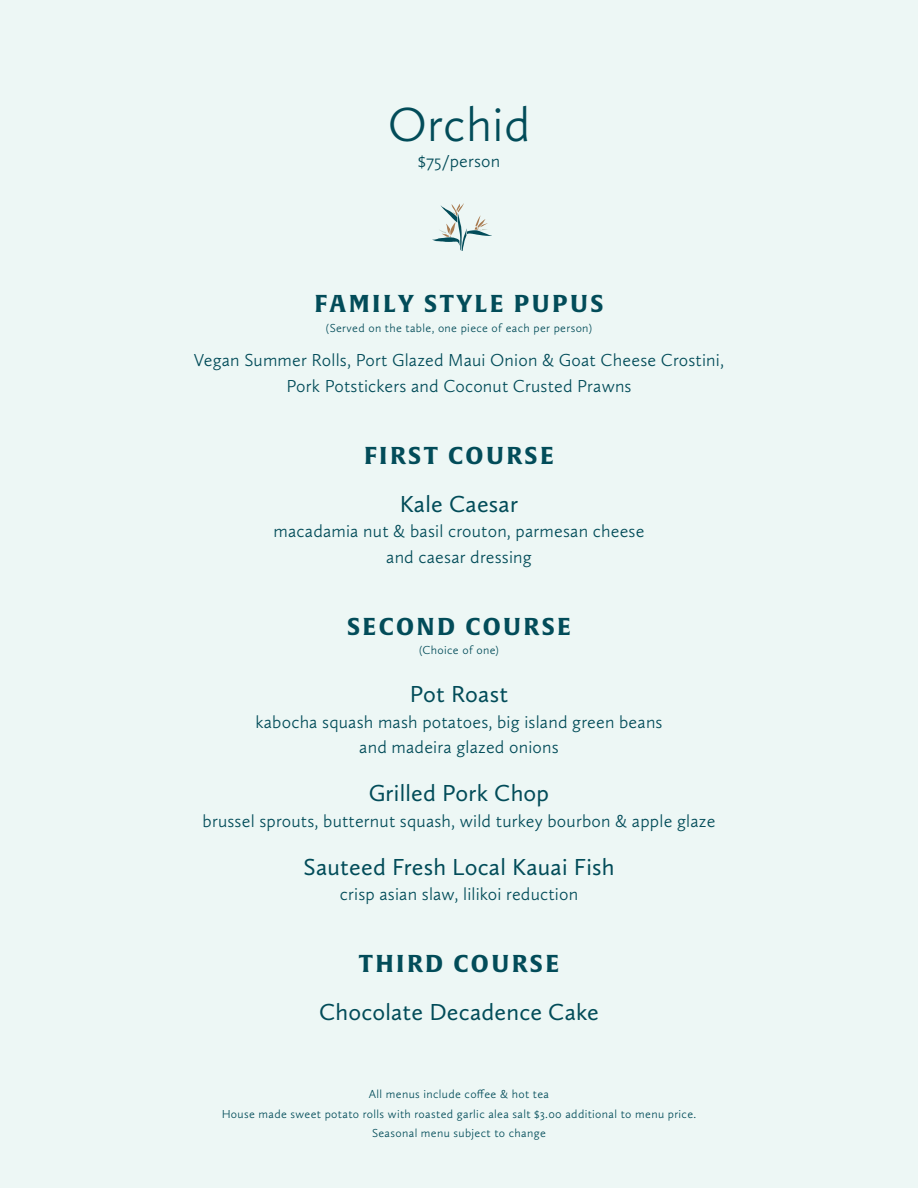
<style>
.page{position:relative;width:918px;height:1188px;background:#edf7f5}
.page>*{position:absolute;margin:0;border:0;box-sizing:border-box;transform-origin:0 0}
.t1{font:300 49.5px "Calluna Sans";letter-spacing:.01em;color:#024c59}
.t2{font:24px "Calluna Sans";letter-spacing:.01em;color:#024c59}
.t3{font:700 24px "Alverata Informal";letter-spacing:.1em;color:#024c59}
.t4{font:300 18px/25.5px "Calluna Sans";letter-spacing:.01em;color:#024c59;text-align:center}
.t5{font:300 12px/19.5px "Calluna Sans";letter-spacing:.03em;color:#024c59;text-align:center}
</style>
<div class="page">
<svg style="left:432px;top:203px;width:60px;height:48px"></svg>
<h1 class="t1" style="left:388px;top:95px;width:144px">Orchid</h1>
<p class="t4" style="left:418px;top:148px;width:84px">$75/person</p>
<h2 class="t3" style="left:315px;top:289px;width:290px">FAMILY STYLE PUPUS</h2>
<p class="t5" style="left:326px;top:318px;width:268px">(Served on the table, one piece of each per person)</p>
<p class="t4" style="left:194px;top:347px;width:532px">Vegan Summer Rolls, Port Glazed Maui Onion &amp; Goat Cheese Crostini,<br>Pork Potstickers and Coconut Crusted Prawns</p>
<h2 class="t3" style="left:364px;top:440px;width:191px">FIRST COURSE</h2>
<h2 class="t2" style="left:400px;top:489px;width:120px">Kale Caesar</h2>
<p class="t4" style="left:274px;top:518px;width:372px">macadamia nut &amp; basil crouton, parmesan cheese and caesar dressing</p>
<h2 class="t3" style="left:347px;top:611px;width:225px">SECOND COURSE</h2>
<p class="t5" style="left:419px;top:640px;width:81px">(Choice of one)</p>
<h2 class="t2" style="left:410px;top:680px;width:100px">Pot Roast</h2>
<p class="t4" style="left:255px;top:709px;width:409px">kabocha squash mash potatoes, big island green beans and madeira glazed onions</p>
<h2 class="t2" style="left:369px;top:779px;width:182px">Grilled Pork Chop</h2>
<p class="t4" style="left:203px;top:808px;width:514px">brussel sprouts, butternut squash, wild turkey bourbon &amp; apple glaze</p>
<h2 class="t2" style="left:304px;top:852px;width:312px">Sauteed Fresh Local Kauai Fish</h2>
<p class="t4" style="left:340px;top:881px;width:240px">crisp asian slaw, lilikoi reduction</p>
<h2 class="t3" style="left:359px;top:949px;width:202px">THIRD COURSE</h2>
<h2 class="t2" style="left:319px;top:998px;width:281px">Chocolate Decadence Cake</h2>
<p class="t5" style="left:222px;top:1084px;width:476px">All menus include coffee &amp; hot tea<br>House made sweet potato rolls with roasted garlic alea salt $3.00 additional to menu price.<br>Seasonal menu subject to change</p>
</div>
